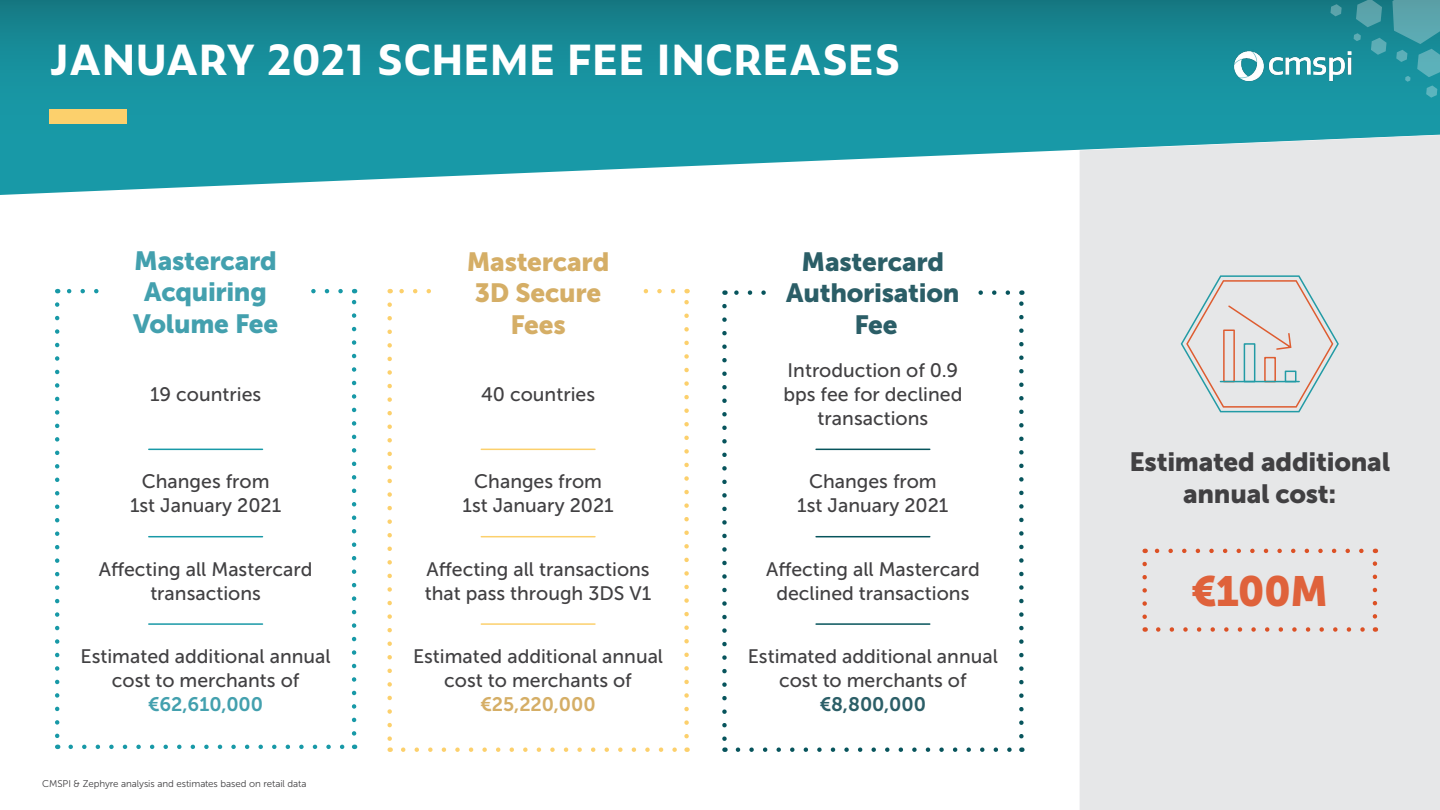
<style>
.page{position:relative;width:1440px;height:810px;background:#fff}
.page>*{position:absolute;margin:0;border:0;box-sizing:border-box;transform-origin:0 0}
.t1{font:42px "Museo Sans 900";color:#df623b}
.t2{font:700 41.25px "Zeitung Micro Pro";color:#fff}
.t3{font:26.25px/31.5px "Museo Sans 900";letter-spacing:-.01em;color:#414042;text-align:center}
.t4{font:26.25px/31.5px "Museo Sans 900";letter-spacing:-.01em;color:#43a0ae;text-align:center}
.t5{font:26.25px/31.5px "Museo Sans 900";letter-spacing:-.01em;color:#2b5e67;text-align:center}
.t6{font:26.25px/31.5px "Museo Sans 900";letter-spacing:-.01em;color:#d5ae66;text-align:center}
.t7{font:19.5px/24px "Museo Sans 500";color:#414042;text-align:center}
.t8{font:19.5px "Museo Sans 700";color:#43a0ae}
.t9{font:19.5px "Museo Sans 700";color:#d5ae66}
.t10{font:19.5px "Museo Sans 700";color:#2b5e67}
.t11{font:9.75px "Museo Sans 300";letter-spacing:-.005em;color:#414042}
</style>
<div class="page">
<svg style="left:0;top:0;width:1440px;height:195px;background:#2e9aa6"></svg>
<img style="left:1224px;top:40px;width:130px;height:50px">
<div style="left:50px;top:110px;width:78px;height:14px;background:#fcd06c"></div>
<svg style="left:1330px;top:4px;width:12px;height:12px"></svg>
<svg style="left:1354px;top:0;width:86px;height:98px;background:#3197a2"></svg>
<div style="left:1080px;top:135px;width:360px;height:675px;background:#e6e7e8"></div>
<svg style="left:738px;top:747px;width:274px;height:5px"></svg>
<svg style="left:734px;top:290px;width:274px;height:5px"></svg>
<svg style="left:722px;top:306px;width:5px;height:446px"></svg>
<svg style="left:1019px;top:290px;width:5px;height:446px"></svg>
<svg style="left:403px;top:747px;width:274px;height:5px"></svg>
<svg style="left:387px;top:305px;width:5px;height:447px"></svg>
<svg style="left:684px;top:289px;width:5px;height:447px"></svg>
<svg style="left:390px;top:289px;width:283px;height:4px"></svg>
<svg style="left:71px;top:745px;width:274px;height:4px"></svg>
<svg style="left:67px;top:289px;width:274px;height:4px"></svg>
<svg style="left:55px;top:305px;width:4px;height:444px"></svg>
<svg style="left:352px;top:289px;width:4px;height:444px"></svg>
<div style="left:101px;top:234px;width:209px;height:117px;background:#fff"></div>
<div style="left:434px;top:234px;width:208px;height:117px;background:#fff"></div>
<div style="left:769px;top:234px;width:208px;height:117px;background:#fff"></div>
<hr style="left:149px;top:623px;width:113px;height:2px;background:#1899a7">
<hr style="left:481px;top:623px;width:114px;height:2px;background:#fcd06c">
<hr style="left:816px;top:623px;width:114px;height:2px;background:#07545c">
<hr style="left:149px;top:536px;width:113px;height:1px;background:#1899a7">
<hr style="left:481px;top:536px;width:114px;height:1px;background:#fcd06c">
<hr style="left:816px;top:536px;width:114px;height:1px;background:#07545c">
<hr style="left:149px;top:449px;width:113px;height:1px;background:#1899a7">
<hr style="left:481px;top:449px;width:114px;height:1px;background:#fcd06c">
<hr style="left:816px;top:449px;width:114px;height:1px;background:#07545c">
<svg style="left:1158px;top:627px;width:210px;height:5px"></svg>
<svg style="left:1142px;top:564px;width:5px;height:68px"></svg>
<svg style="left:1373px;top:549px;width:4px;height:67px"></svg>
<svg style="left:1145px;top:549px;width:216px;height:4px"></svg>
<svg style="left:1181px;top:275px;width:158px;height:137px;background:#dddcdb"></svg>
<hr style="left:1220px;top:381px;width:79px;height:1px;background:#229ba5">
<h2 class="t2" style="left:50px;top:28px;width:852px">JANUARY 2021 SCHEME FEE INCREASES</h2>
<h3 class="t4" style="left:133px;top:244px;width:147px">Mastercard<br>Acquiring<br>Volume Fee</h3>
<h3 class="t6" style="left:467px;top:246px;width:144px">Mastercard<br>3D Secure<br>Fees</h3>
<h3 class="t5" style="left:786px;top:246px;width:175px">Mastercard<br>Authorisation<br>Fee</h3>
<p class="t7" style="left:150px;top:382px;width:113px">19 countries</p>
<p class="t7" style="left:481px;top:382px;width:115px">40 countries</p>
<p class="t7" style="left:783px;top:358px;width:180px">Introduction of 0.9 bps fee for declined transactions</p>
<p class="t7" style="left:130px;top:470px;width:153px">Changes from<br>1st January 2021</p>
<p class="t7" style="left:463px;top:470px;width:153px">Changes from<br>1st January 2021</p>
<p class="t7" style="left:797px;top:470px;width:153px">Changes from<br>1st January 2021</p>
<p class="t7" style="left:99px;top:557px;width:215px">Affecting all Mastercard transactions</p>
<p class="t7" style="left:425px;top:557px;width:228px;text-align:left">Affecting all transactions that pass through 3DS V1</p>
<p class="t7" style="left:766px;top:557px;width:215px">Affecting all Mastercard declined transactions</p>
<p class="t7" style="left:81px;top:644px;width:252px">Estimated additional annual cost to merchants of</p>
<p class="t8" style="left:148px;top:694px;width:117px">€62,610,000</p>
<p class="t11" style="left:42px;top:778px;width:266px">CMSPI &amp; Zephyre analysis and estimates based on retail data</p>
<p class="t7" style="left:413px;top:644px;width:252px">Estimated additional annual cost to merchants of</p>
<p class="t9" style="left:480px;top:694px;width:117px">€25,220,000</p>
<p class="t7" style="left:748px;top:644px;width:252px">Estimated additional annual cost to merchants of</p>
<p class="t10" style="left:820px;top:694px;width:108px">€8,800,000</p>
<h3 class="t3" style="left:1129px;top:446px;width:262px">Estimated additional annual cost:</h3>
<h1 class="t1" style="left:1191px;top:567px;width:138px">€100M</h1>
</div>
